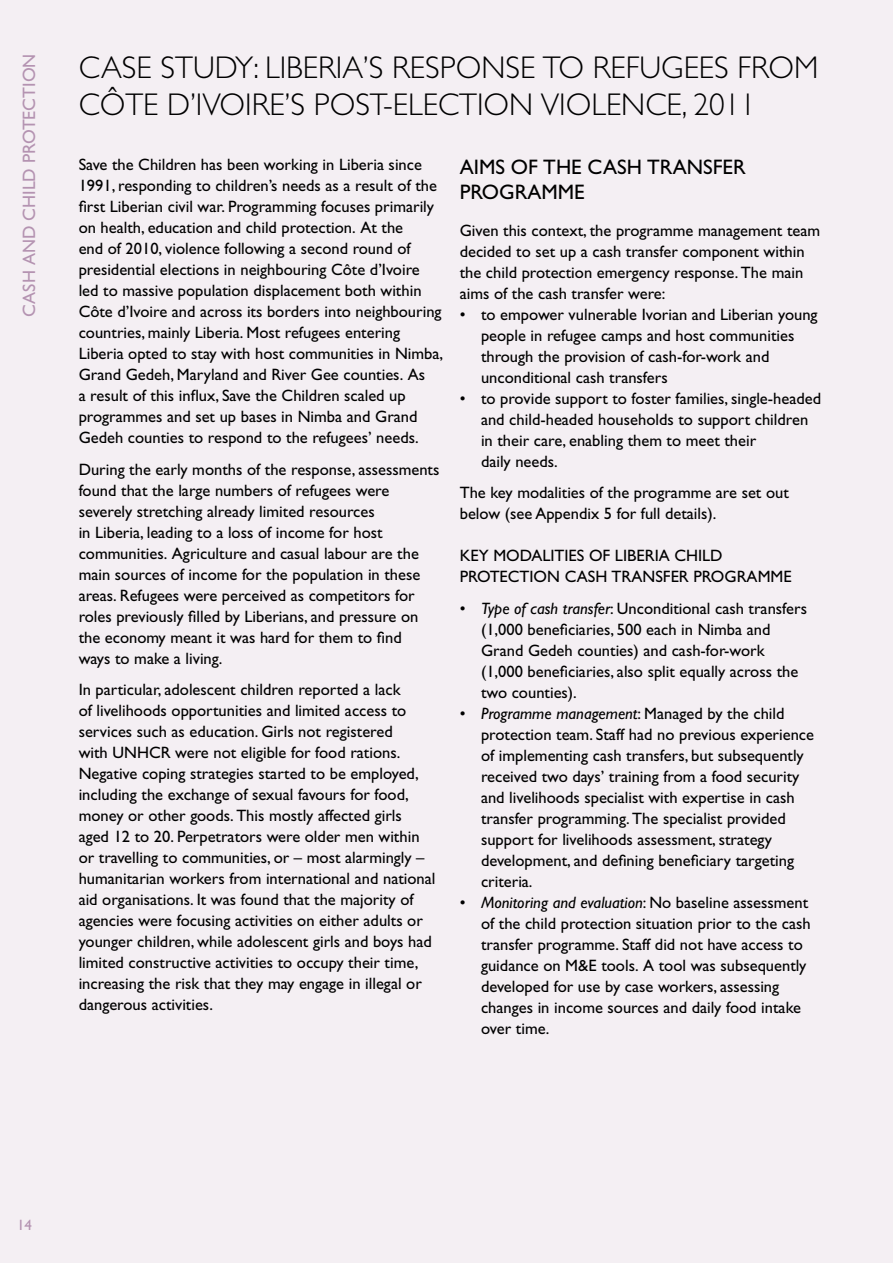
<style>
.page{position:relative;width:893px;height:1263px;background:#f4eff3}
.page>*{position:absolute;margin:0;border:0;box-sizing:border-box;transform-origin:0 0}
.t1{font:300 31.5px/37.5px "Gill Sans";color:#000}
.t2{font:21px "Gill Sans";color:#000}
.t3{font:18px "Gill Sans";color:#b493b1}
.t4{font:16.5px/21px "Gill Sans";color:#000}
.t5{font:15px "Gill Sans";color:#b493b1}
.s1{font-style:italic}
</style>
<div class="page">
<p class="t3" style="left:19px;top:317px;width:262px;rotate:-90deg">cashandchildprotection</p>
<h1 class="t1" style="left:79px;top:49px;width:741px">CASE STUDY: LIBERIA’S RESPONSE TO REFUGEES FROM<br>CÔTE D’IVOIRE’S POST-ELECTION VIOLENCE, 2011</h1>
<p class="t4" style="left:79px;top:154px;width:366px">Save the Children has been working in Liberia since 1991, responding to children’s needs as a result of the first Liberian civil war. Programming focuses primarily on health, education and child protection. At the<br>end of 2010, violence following a second round of presidential elections in neighbouring Côte d’Ivoire led to massive population displacement both within Côte d’Ivoire and across its borders into neighbouring countries, mainly Liberia. Most refugees entering Liberia opted to stay with host communities in Nimba, Grand Gedeh, Maryland and River Gee counties. As<br>a result of this influx, Save the Children scaled up programmes and set up bases in Nimba and Grand Gedeh counties to respond to the refugees’ needs.</p>
<p class="t4" style="left:79px;top:458px;width:362px">During the early months of the response, assessments found that the large numbers of refugees were severely stretching already limited resources<br>in Liberia, leading to a loss of income for host communities. Agriculture and casual labour are the main sources of income for the population in these areas. Refugees were perceived as competitors for roles previously filled by Liberians, and pressure on the economy meant it was hard for them to find<br>ways to make a living.</p>
<p class="t4" style="left:79px;top:679px;width:358px">In particular, adolescent children reported a lack<br>of livelihoods opportunities and limited access to services such as education. Girls not registered<br>with UNHCR were not eligible for food rations.<br>Negative coping strategies started to be employed, including the exchange of sexual favours for food, money or other goods. This mostly affected girls aged 12 to 20. Perpetrators were older men within or travelling to communities, or – most alarmingly – humanitarian workers from international and national aid organisations. It was found that the majority of agencies were focusing activities on either adults or younger children, while adolescent girls and boys had limited constructive activities to occupy their time, increasing the risk that they may engage in illegal or dangerous activities.</p>
<p class="t2" style="left:460px;top:154px;width:25px">Aims</p>
<p class="t2" style="left:511px;top:154px;width:46px">of the</p>
<p class="t2" style="left:588px;top:154px;width:14px">cash</p>
<p class="t2" style="left:647px;top:154px;width:14px">transfer</p>
<p class="t2" style="left:460px;top:180px;width:15px">programme</p>
<p class="t4" style="left:460px;top:220px;width:362px">Given this context, the programme management team decided to set up a cash transfer component within the child protection emergency response. The main aims of the cash transfer were:</p>
<p class="t4" style="left:481px;top:304px;width:338px;text-indent:-21px">• to empower vulnerable Ivorian and Liberian young people in refugee camps and host communities through the provision of cash-for-work and unconditional cash transfers</p>
<p class="t4" style="left:481px;top:388px;width:342px;text-indent:-21px">• to provide support to foster families, single-headed and child-headed households to support children in their care, enabling them to meet their<br>daily needs.</p>
<p class="t4" style="left:460px;top:482px;width:331px">The key modalities of the programme are set out below (see Appendix 5 for full details).</p>
<p class="t4" style="left:460px;top:545px;width:44px">Key modalities</p>
<p class="t4" style="left:589px;top:545px;width:43px">of Liberia</p>
<p class="t4" style="left:674px;top:545px;width:11px">child</p>
<p class="t4" style="left:460px;top:566px;width:11px">protection</p>
<p class="t4" style="left:565px;top:566px;width:12px">cash</p>
<p class="t4" style="left:612px;top:566px;width:11px">transfer</p>
<p class="t4" style="left:693px;top:566px;width:12px">programme</p>
<p class="t4" style="left:481px;top:598px;width:327px;text-indent:-21px">• <span class="s1">Type of cash transfer</span>: Unconditional cash transfers (1,000 beneficiaries, 500 each in Nimba and Grand Gedeh counties) and cash-for-work (1,000 beneficiaries, also split equally across the two counties).</p>
<p class="t4" style="left:481px;top:703px;width:335px;text-indent:-21px">• <span class="s1">Programme management</span>: Managed by the child protection team. Staff had no previous experience of implementing cash transfers, but subsequently received two days’ training from a food security and livelihoods specialist with expertise in cash transfer programming. The specialist provided support for livelihoods assessment, strategy development, and defining beneficiary targeting criteria.</p>
<p class="t4" style="left:481px;top:892px;width:331px;text-indent:-21px">• <span class="s1">Monitoring and evaluation</span>: No baseline assessment of the child protection situation prior to the cash transfer programme. Staff did not have access to guidance on M&amp;E tools. A tool was subsequently developed for use by case workers, assessing changes in income sources and daily food intake over time.</p>
<p class="t5" style="left:17px;top:1216px;width:16px">14</p>
</div>
